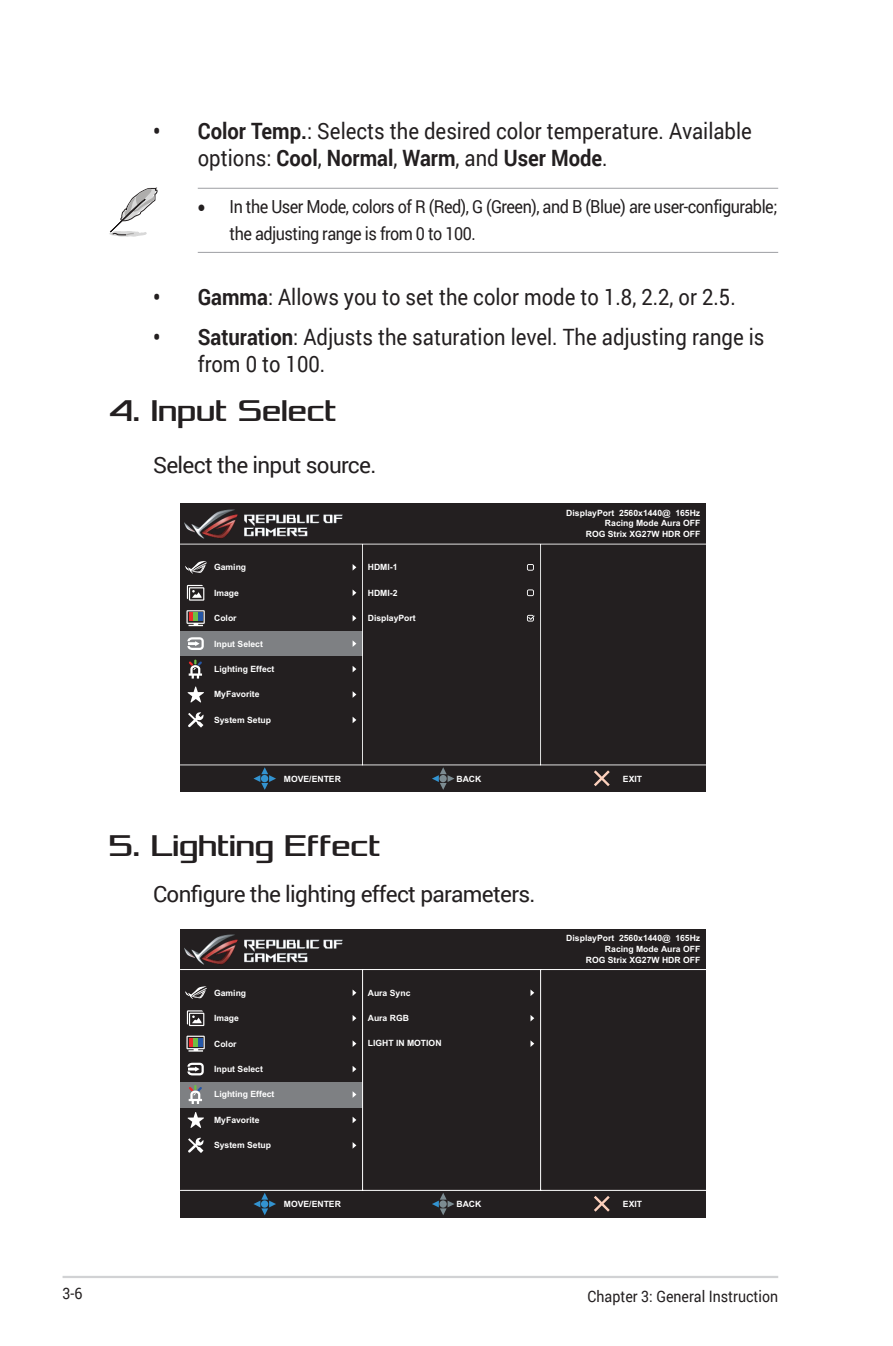
<style>
.page{position:relative;width:893px;height:1346px;background:#fff}
.page>*{position:absolute;margin:0;border:0;box-sizing:border-box;transform-origin:0 0}
.Heading_3{font:31.5px "Xolonium";letter-spacing:-.03em;color:#231f20;scale:.9 1}
.Body_Bulleted_List_I{font:22.5px/27px "Roboto";color:#231f20;scale:.9 1}
.Body_Text_Indent{font:22.5px "Roboto";letter-spacing:-.03em;color:#231f20}
.t1{font:18px/27px "Roboto";letter-spacing:-.03em;color:#231f20;scale:.9 1}
.t2{font:15.75px "Roboto";color:#231f20;scale:.9 1}
.t3{font:700 8.55px/11px "Arial";color:#fff;text-align:right}
.s1{font-weight:700}
</style>
<div class="page">
<hr style="left:63px;top:1276px;width:715px;height:2px;background:#d1d2d4">
<hr style="left:198px;top:188px;width:580px;height:1px;background:#a8a9ad">
<hr style="left:198px;top:252px;width:580px;height:1px;background:#a8a9ad">
<svg style="left:109px;top:188px;width:49px;height:49px"></svg>
<div style="left:180px;top:504px;width:526px;height:288px;background:#231f20"></div>
<svg style="left:594px;top:770px;width:16px;height:16px"></svg>
<svg style="left:253px;top:767px;width:23px;height:23px"></svg>
<img style="left:184px;top:509px;width:159px;height:30px">
<svg style="left:432px;top:767px;width:22px;height:23px"></svg>
<svg style="left:180px;top:544px;width:526px;height:221px"></svg>
<div style="left:180px;top:929px;width:526px;height:288px;background:#231f20"></div>
<svg style="left:185px;top:986px;width:22px;height:13px"></svg>
<svg style="left:353px;top:990px;width:3px;height:6px"></svg>
<svg style="left:186px;top:1035px;width:19px;height:16px"></svg>
<div style="left:193px;top:1038px;width:5px;height:8px;background:#6fbe44"></div>
<svg style="left:353px;top:1040px;width:3px;height:7px"></svg>
<svg style="left:187px;top:1010px;width:17px;height:16px"></svg>
<svg style="left:353px;top:1015px;width:3px;height:6px"></svg>
<svg style="left:188px;top:1137px;width:16px;height:16px"></svg>
<svg style="left:353px;top:1142px;width:3px;height:6px"></svg>
<svg style="left:594px;top:1196px;width:16px;height:15px"></svg>
<svg style="left:253px;top:1193px;width:23px;height:22px"></svg>
<svg style="left:353px;top:1117px;width:3px;height:6px"></svg>
<svg style="left:188px;top:1112px;width:16px;height:16px"></svg>
<svg style="left:353px;top:1066px;width:3px;height:6px"></svg>
<svg style="left:187px;top:1062px;width:17px;height:13px"></svg>
<div style="left:180px;top:1082px;width:183px;height:25px;background:#7e8083"></div>
<svg style="left:353px;top:1091px;width:3px;height:7px"></svg>
<svg style="left:189px;top:1085px;width:13px;height:19px"></svg>
<img style="left:184px;top:935px;width:159px;height:29px">
<svg style="left:530px;top:1015px;width:4px;height:6px"></svg>
<svg style="left:530px;top:1040px;width:4px;height:7px"></svg>
<svg style="left:530px;top:989px;width:4px;height:7px"></svg>
<svg style="left:432px;top:1193px;width:22px;height:22px"></svg>
<hr style="left:540px;top:970px;width:1px;height:220px;background:#fff">
<hr style="left:362px;top:970px;width:1px;height:220px;background:#fff">
<hr style="left:180px;top:1190px;width:526px;height:1px;background:#fff">
<hr style="left:180px;top:969px;width:526px;height:1px;background:#fff">
<p class="Body_Bulleted_List_I" style="left:198px;top:117px;width:617px;text-indent:-45px"><span class="s1">• Color Temp.</span>: Selects the desired color temperature. Available options: <span class="s1">Cool</span>, <span class="s1">Normal</span>, <span class="s1">Warm</span>, and <span class="s1">User Mode</span>.</p>
<p class="t1" style="left:230px;top:193px;width:610px;text-indent:-32px">• In the User Mode, colors of R (Red), G (Green), and B (Blue) are user-configurable; the adjusting range is from 0 to 100.</p>
<p class="Body_Bulleted_List_I" style="left:153px;top:283px;width:649px"><span class="s1">• Gamma</span>: Allows you to set the color mode to 1.8, 2.2, or 2.5.</p>
<p class="Body_Bulleted_List_I" style="left:198px;top:322px;width:631px;text-indent:-45px"><span class="s1">• Saturation</span>: Adjusts the saturation level. The adjusting range is from 0 to 100.</p>
<p class="Heading_3" style="left:108px;top:392px;width:256px">4. Input Select</p>
<p class="Body_Text_Indent" style="left:153px;top:449px;width:225px">Select the input source.</p>
<p class="t3" style="left:566px;top:507px;width:135px">DisplayPort 2560x1440@ 165Hz</p>
<p class="t3" style="left:214px;top:562px;width:34px">Gaming</p>
<p class="t3" style="left:214px;top:587px;width:26px">Image</p>
<p class="t3" style="left:214px;top:613px;width:24px">Color</p>
<p class="t3" style="left:214px;top:638px;width:50px">Input Select</p>
<p class="t3" style="left:214px;top:663px;width:62px">Lighting Effect</p>
<p class="t3" style="left:214px;top:689px;width:47px">MyFavorite</p>
<p class="t3" style="left:214px;top:714px;width:59px">System Setup</p>
<p class="t3" style="left:368px;top:562px;width:31px">HDMI-1</p>
<p class="t3" style="left:368px;top:587px;width:31px">HDMI-2</p>
<p class="t3" style="left:368px;top:613px;width:49px">DisplayPort</p>
<p class="t3" style="left:586px;top:518px;width:116px">Racing Mode Aura OFF<br>ROG Strix XG27W HDR OFF</p>
<p class="t3" style="left:284px;top:773px;width:59px">MOVE/ENTER</p>
<p class="t3" style="left:456px;top:773px;width:26px">BACK</p>
<p class="t3" style="left:623px;top:773px;width:21px">EXIT</p>
<p class="Heading_3" style="left:108px;top:828px;width:305px">5. Lighting Effect</p>
<p class="Body_Text_Indent" style="left:153px;top:878px;width:384px">Configure the lighting effect parameters.</p>
<p class="t3" style="left:214px;top:987px;width:34px">Gaming</p>
<p class="t3" style="left:214px;top:1012px;width:26px">Image</p>
<p class="t3" style="left:214px;top:1038px;width:24px">Color</p>
<p class="t3" style="left:214px;top:1063px;width:50px">Input Select</p>
<p class="t3" style="left:214px;top:1089px;width:62px">Lighting Effect</p>
<p class="t3" style="left:214px;top:1114px;width:47px">MyFavorite</p>
<p class="t3" style="left:214px;top:1140px;width:59px">System Setup</p>
<p class="t3" style="left:368px;top:987px;width:44px">Aura Sync</p>
<p class="t3" style="left:368px;top:1012px;width:43px">Aura RGB</p>
<p class="t3" style="left:368px;top:1038px;width:75px">LIGHT IN MOTION</p>
<p class="t3" style="left:566px;top:932px;width:135px">DisplayPort 2560x1440@ 165Hz</p>
<p class="t3" style="left:586px;top:943px;width:116px">Racing Mode Aura OFF<br>ROG Strix XG27W HDR OFF</p>
<p class="t3" style="left:284px;top:1199px;width:59px">MOVE/ENTER</p>
<p class="t3" style="left:456px;top:1198px;width:26px">BACK</p>
<p class="t3" style="left:623px;top:1199px;width:21px">EXIT</p>
<h3 class="t2" style="left:63px;top:1282px;width:24px">3-6</h3>
<h3 class="t2" style="left:588px;top:1285px;width:213px">Chapter 3: General Instruction</h3>
</div>
